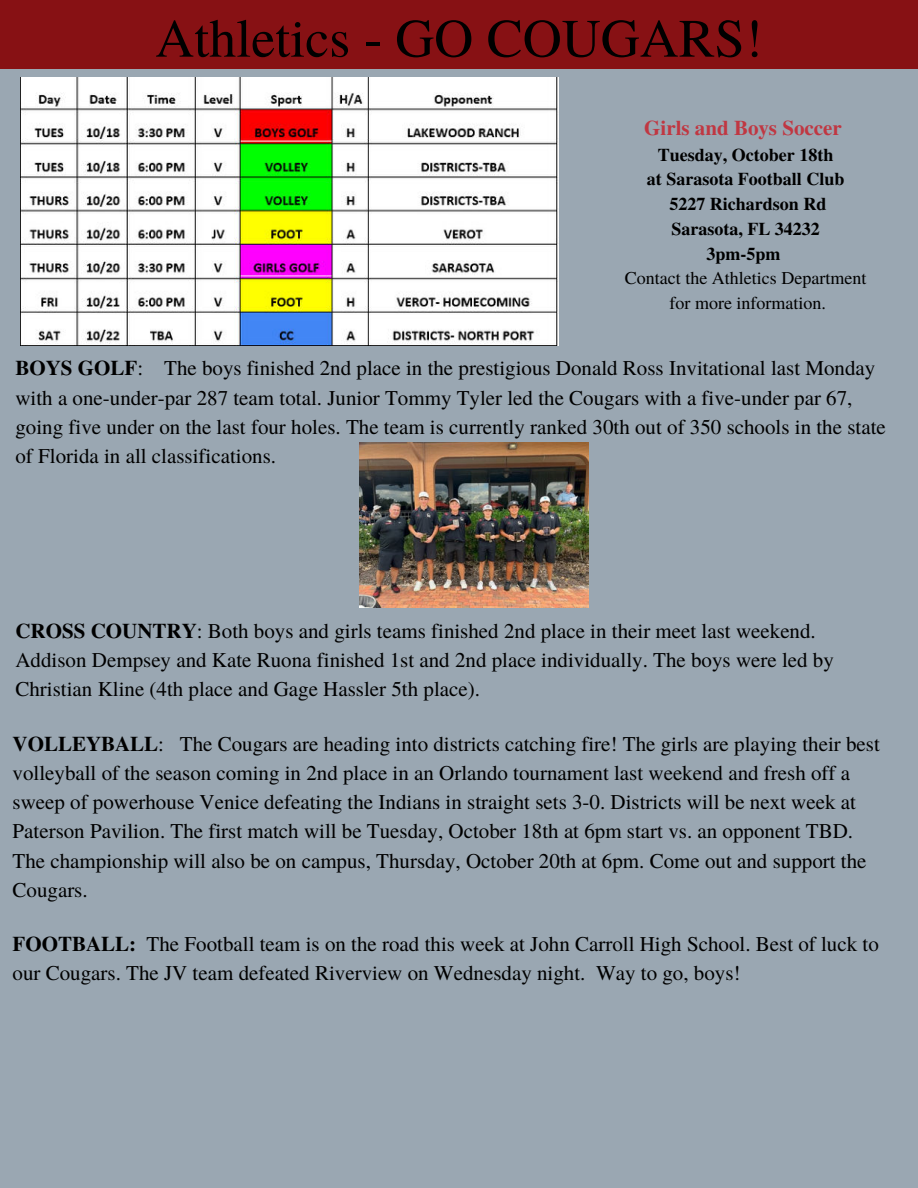
<style>
.page{position:relative;width:918px;height:1188px;background:#9aa7b2}
.page>*{position:absolute;margin:0;border:0;box-sizing:border-box;transform-origin:0 0}
.t1{font:54px "Te X Gyre Termes";color:#000}
.t2{font:21px/29.2px "Te X Gyre Termes";color:#000}
.t3{font:700 21px "Te X Gyre Termes";color:#c03742}
.t4{font:700 18px/24.8px "Te X Gyre Termes";color:#000;text-align:center}
.t5{font:18px/24.8px "Te X Gyre Termes";color:#000;text-align:center}
.s1{font-weight:700}
</style>
<div class="page">
<div style="left:0;top:0;width:918px;height:69px;background:#871114"></div>
<img style="left:20px;top:77px;width:538px;height:269px">
<img style="left:359px;top:443px;width:230px;height:165px">
<h1 class="t1" style="left:155px;top:0;width:609px">Athletics - GO COUGARS!</h1>
<p class="t3" style="left:644px;top:111px;width:199px">Girls and Boys Soccer</p>
<p class="t4" style="left:647px;top:141px;width:199px">Tuesday, October 18th<br>at Sarasota Football Club<br>5227 Richardson Rd<br>Sarasota, FL 34232<br>3pm-5pm</p>
<p class="t5" style="left:625px;top:265px;width:243px">Contact the Athletics Department for more information.</p>
<p class="t2" style="left:16px;top:353px;width:872px"><span class="s1">BOYS GOLF</span>: The boys finished 2nd place in the prestigious Donald Ross Invitational last Monday with a one-under-par 287 team total. Junior Tommy Tyler led the Cougars with a five-under par 67, going five under on the last four holes. The team is currently ranked 30th out of 350 schools in the state of Florida in all classifications.</p>
<p class="t2" style="left:16px;top:615px;width:820px"><span class="s1">CROSS COUNTRY</span>: Both boys and girls teams finished 2nd place in their meet last weekend.<br>Addison Dempsey and Kate Ruona finished 1st and 2nd place individually. The boys were led by<br>Christian Kline (4th place and Gage Hassler 5th place).</p>
<p class="t2" style="left:13px;top:728px;width:869px"><span class="s1">VOLLEYBALL</span>: The Cougars are heading into districts catching fire! The girls are playing their best volleyball of the season coming in 2nd place in an Orlando tournament last weekend and fresh off a sweep of powerhouse Venice defeating the Indians in straight sets 3-0. Districts will be next week at Paterson Pavilion. The first match will be Tuesday, October 18th at 6pm start vs. an opponent TBD.<br>The championship will also be on campus, Thursday, October 20th at 6pm. Come out and support the Cougars.</p>
<p class="t2" style="left:13px;top:928px;width:868px"><span class="s1">FOOTBALL:</span> The Football team is on the road this week at John Carroll High School. Best of luck to our Cougars. The JV team defeated Riverview on Wednesday night. Way to go, boys!</p>
</div>
